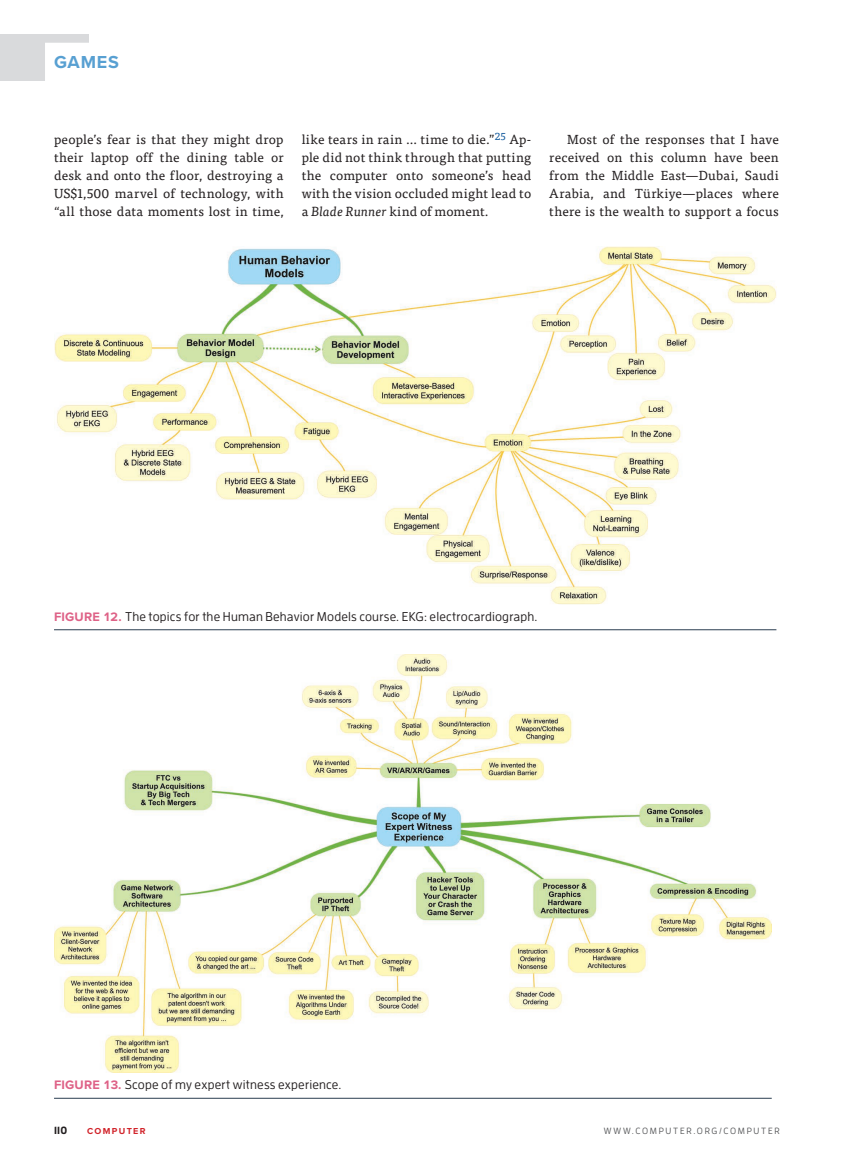
<style>
.page{position:relative;width:851px;height:1161px;background:#fff}
.page>*{position:absolute;margin:0;border:0;box-sizing:border-box;transform-origin:0 0}
.t1{font:700 18px "Proxima Nova";letter-spacing:.045em;color:#58a0d2}
.t2{font:13.2px/18px "Tisa Pro";letter-spacing:.015em;color:#231f20;text-align:justify}
.t3{font:500 12.75px "Enzo OT";letter-spacing:.015em;color:#231f20}
.t4{font:700 10.5px "Enzo OT";color:#231f20}
.t5{font:500 9px "Enzo OT";letter-spacing:.19em;color:#57585a}
.t6{font:700 9px "Proxima Nova";letter-spacing:.145em;color:#d1232a}
.s1{font-style:italic}
.s2{font-family:"Proxima Nova";font-weight:700;color:#de6287}
</style>
<div class="page">
<div style="left:0;top:34px;width:89px;height:47px;background:#d9dadc"></div>
<div style="left:45px;top:43px;width:82px;height:42px;background:#fff"></div>
<img style="left:54px;top:654px;width:717px;height:419px">
<hr style="left:54px;top:1098px;width:717px;height:1px;background:#2a3d50">
<img style="left:54px;top:246px;width:722px;height:358px">
<hr style="left:54px;top:630px;width:722px;height:1px;background:#2a3d50">
<h1 class="t1" style="left:54px;top:49px;width:67px">GAMES</h1>
<p class="t2" style="left:54px;top:130px;width:231px">people’s fear is that they might drop their laptop off the dining table or desk and onto the floor, destroying a US$1,500 marvel of technology, with “all those data moments lost in time,</p>
<p class="t2" style="left:301px;top:130px;width:231px">like tears in rain … time to die.”<sup>25</sup> Ap&shy;ple did not think through that putting the computer onto someone’s head with the vision occluded might lead to a <span class="s1">Blade Runner</span> kind of moment.</p>
<p class="t2" style="left:549px;top:130px;width:231px;text-indent:18px">Most of the responses that I have received on this column have been from the Middle East—Dubai, Saudi Arabia, and Türkiye—places where there is the wealth to support a focus</p>
<p class="t3" style="left:54px;top:609px;width:485px"><span class="s2">FIGURE 12.</span> The topics for the Human Behavior Models course. EKG: electrocardiograph.</p>
<p class="t3" style="left:54px;top:1077px;width:289px"><span class="s2">FIGURE 13.</span> Scope of my expert witness experience.</p>
<p class="t4" style="left:54px;top:1124px;width:15px">110</p>
<p class="t6" style="left:87px;top:1124px;width:60px">COMPUTER</p>
<p class="t5" style="left:603px;top:1126px;width:177px">WWW.COMPUTER.ORG/COMPUTER</p>
</div>
